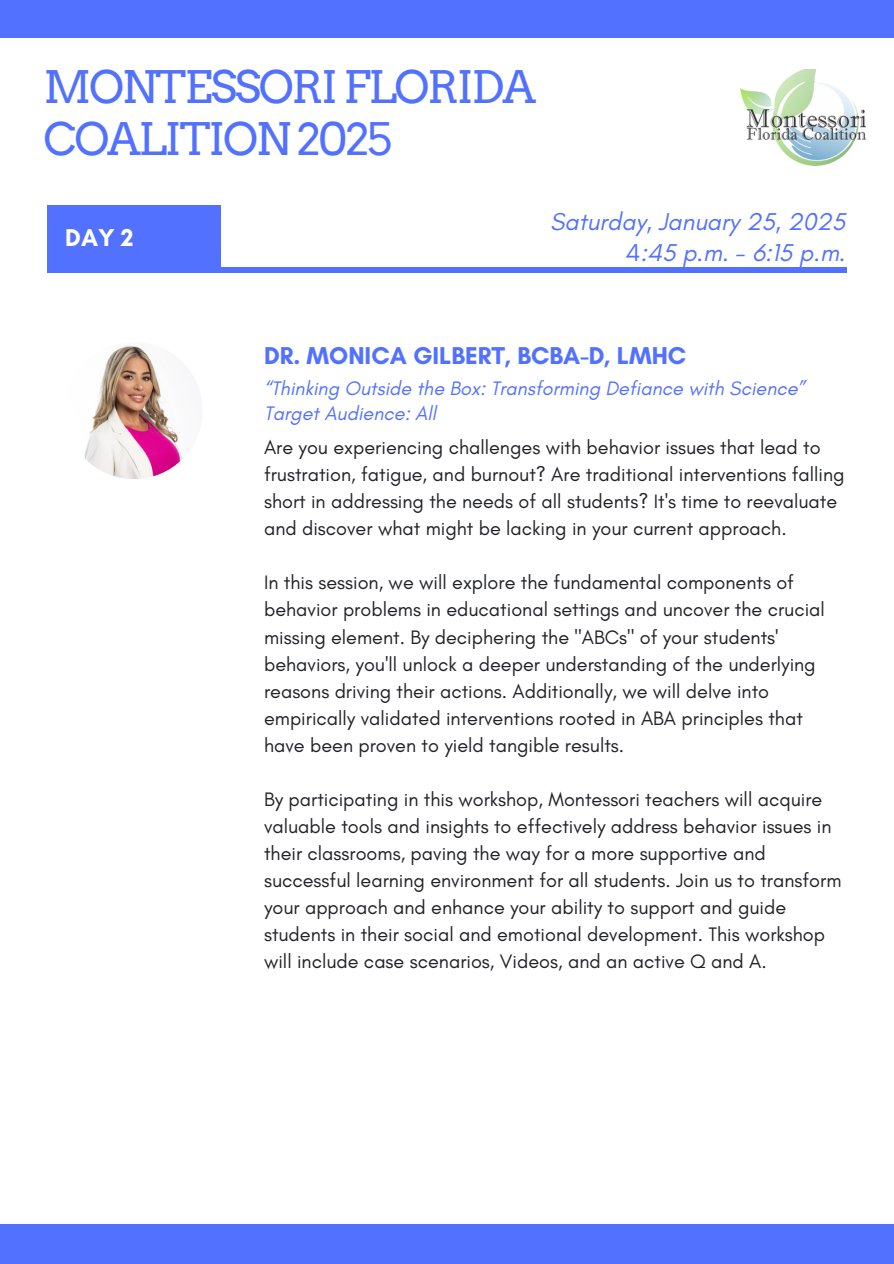
<style>
.page{position:relative;width:894px;height:1264px;background:#fff}
.page>*{position:absolute;margin:0;border:0;box-sizing:border-box;transform-origin:0 0}
.t1{font:44.85px/51.8px "Arvo";letter-spacing:-.05em;color:#5271ff}
.t2{font:italic 24.75px/31.5px "Glacial Indifference";color:#5271ff;text-align:right}
.t3{font:700 24.75px "Glacial Indifference";color:#5271ff}
.t4{font:700 24.75px "Glacial Indifference";color:#fff}
.t5{font:19.8px/27px "Glacial Indifference";color:#212227}
.t6{font:italic 19.8px "Glacial Indifference";color:#5271ff}
.s1{font-style:normal}
</style>
<div class="page">
<div style="left:48px;top:268px;width:798px;height:5px;background:#5271ff"></div>
<div style="left:47px;top:205px;width:174px;height:68px;background:#5271ff"></div>
<div style="left:0;top:1224px;width:893px;height:39px;background:#5271ff"></div>
<div style="left:0;top:0;width:893px;height:38px;background:#5271ff"></div>
<img style="left:65px;top:342px;width:137px;height:137px;border-radius:50%">
<img style="left:740px;top:69px;width:125px;height:97px">
<h1 class="t1" style="left:44px;top:61px;width:494px">MONTESSORI FLORIDA<br>COALITION 2025</h1>
<p class="t4" style="left:65px;top:223px;width:70px">DAY 2</p>
<h2 class="t2" style="left:550px;top:205px;width:297px">Saturday, January 25, 2025<br><span class="s1">4</span>:45 p.m. - 6:15 p.m.</h2>
<p class="t3" style="left:264px;top:341px;width:423px">DR. MONICA GILBERT, BCBA-D, LMHC</p>
<h2 class="t6" style="left:264px;top:376px;width:542px">“Thinking Outside the Box: Transforming Defiance with Science”</h2>
<p class="t6" style="left:264px;top:401px;width:174px">Target Audience: All</p>
<p class="t5" style="left:264px;top:434px;width:582px">Are you experiencing challenges with behavior issues that lead to frustration, fatigue, and burnout? Are traditional interventions falling short in addressing the needs of all students? It's time to reevaluate and discover what might be lacking in your current approach.</p>
<p class="t5" style="left:264px;top:569px;width:562px">In this session, we will explore the fundamental components of behavior problems in educational settings and uncover the crucial missing element. By deciphering the "ABCs" of your students' behaviors, you'll unlock a deeper understanding of the underlying reasons driving their actions. Additionally, we will delve into empirically validated interventions rooted in ABA principles that have been proven to yield tangible results.</p>
<p class="t5" style="left:264px;top:785px;width:578px">By participating in this workshop, Montessori teachers will acquire valuable tools and insights to effectively address behavior issues in their classrooms, paving the way for a more supportive and successful learning environment for all students. Join us to transform your approach and enhance your ability to support and guide students in their social and emotional development. This workshop will include case scenarios, Videos, and an active Q and A.</p>
</div>
